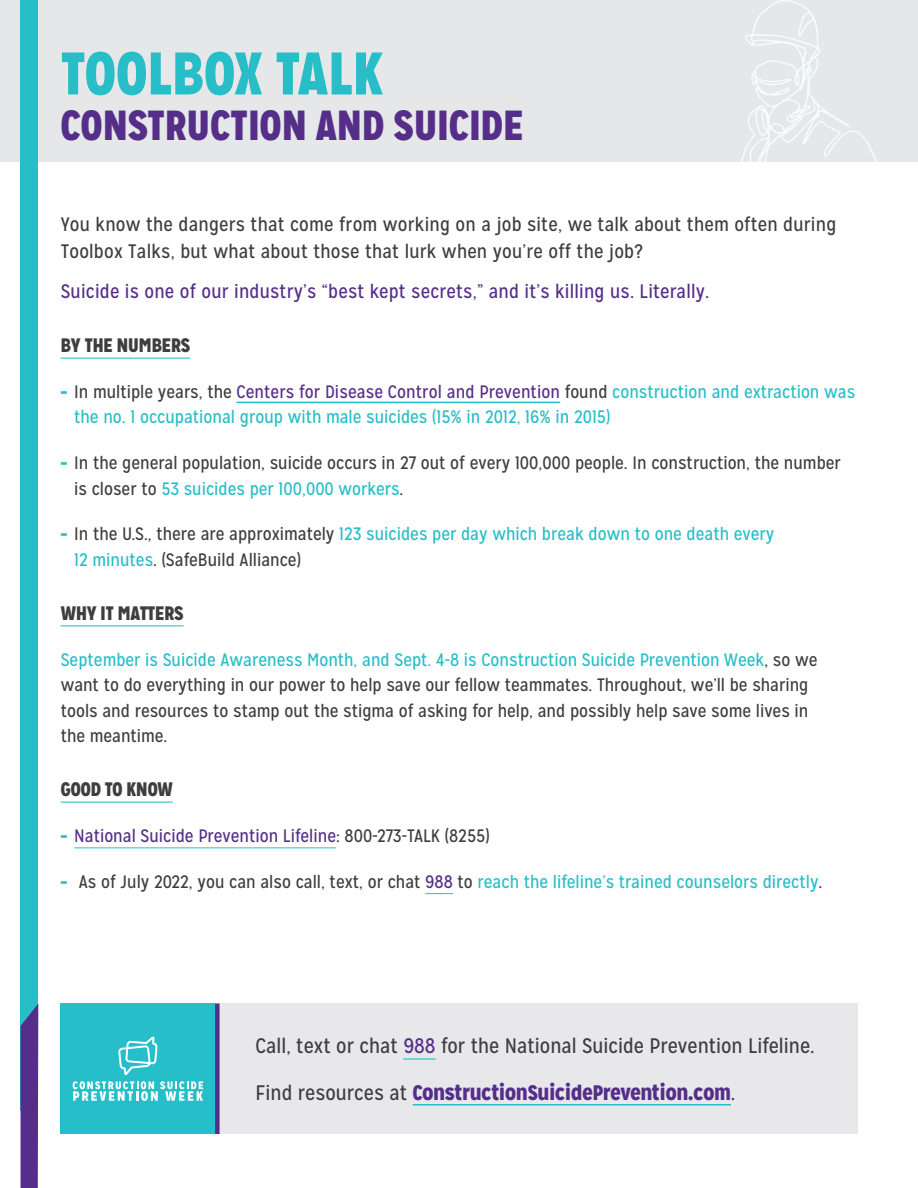
<style>
.page{position:relative;width:918px;height:1188px;background:#fff}
.page>*{position:absolute;margin:0;border:0;box-sizing:border-box;transform-origin:0 0}
.t1{font:900 60px "Mission Gothic";letter-spacing:.01em;color:#28bec7}
.Topic_Header{font:900 42px "Mission Gothic";letter-spacing:.01em;color:#552e89}
.t2{font:21px "Mission Gothic";color:#3e3e3f}
.t3{font:900 21px "Mission Gothic";letter-spacing:.005em;color:#552e89}
.Intro_Text{font:19.5px/27px "Mission Gothic";letter-spacing:.01em;color:#3e3e3f}
.Intro_Text-2{font:19.5px "Mission Gothic";letter-spacing:.01em;color:#552e89}
.Body_Header{font:900 19.5px "Mission Gothic";color:#3e3e3f}
.Body{font:18px/25.5px "Mission Gothic";color:#3e3e3f}
.t4{font:18px/25.5px "Mission Gothic";color:#28bec7}
.t5{font:18px "Mission Gothic";color:#552e89}
.s1{font-weight:900}
.s2{color:#3e3e3f}
.s3{color:#552e89}
.s4{font-weight:900;color:#28bec7}
.s5{color:#28bec7}
.s6{font-weight:400;color:#3e3e3f}
</style>
<div class="page">
<div style="left:0;top:0;width:918px;height:162px;background:#e6e7e9"></div>
<svg style="left:741px;top:0;width:136px;height:162px"></svg>
<div style="left:21px;top:0;width:17px;height:1110px;background:#28bec7"></div>
<svg style="left:21px;top:1004px;width:17px;height:184px;background:#52368c"></svg>
<div style="left:61px;top:1004px;width:154px;height:130px;background:#26bfc9"></div>
<div style="left:215px;top:1004px;width:642px;height:130px;background:#e8e8eb"></div>
<hr style="left:403px;top:1058px;width:33px;height:2px;background:#28bec7">
<hr style="left:413px;top:1104px;width:318px;height:2px;background:#28bec7">
<div style="left:215px;top:1004px;width:5px;height:130px;background:#572e8a"></div>
<svg style="left:73px;top:1081px;width:130px;height:20px"></svg>
<svg style="left:118px;top:1036px;width:40px;height:39px"></svg>
<hr style="left:61px;top:358px;width:129px;height:1px;background:#28bec7">
<hr style="left:237px;top:402px;width:323px;height:1px;background:#28bec7">
<hr style="left:61px;top:625px;width:123px;height:1px;background:#28bec7">
<hr style="left:61px;top:802px;width:112px;height:1px;background:#28bec7">
<hr style="left:74px;top:847px;width:262px;height:1px;background:#28bec7">
<svg style="left:425px;top:893px;width:28px;height:1px"></svg>
<h1 class="t1" style="left:61px;top:34px;width:324px">TOOLBOX TALK</h1>
<p class="Topic_Header" style="left:61px;top:97px;width:464px">CONSTRUCTION AND SUICIDE</p>
<p class="Intro_Text" style="left:61px;top:211px;width:777px">You know the dangers that come from working on a job site, we talk about them often during<br>Toolbox Talks, but what about those that lurk when you’re off the job?</p>
<p class="Intro_Text-2" style="left:61px;top:280px;width:650px">Suicide is one of our industry’s “best kept secrets,” and it’s killing us. Literally.</p>
<p class="Body_Header" style="left:61px;top:333px;width:131px">BY THE NUMBERS</p>
<p class="t4" style="left:74px;top:379px;width:783px;text-indent:-14px"><span class="s1">–</span> <span class="s2">In multiple years, the</span> <span class="s3">Centers for Disease Control and Prevention</span> <span class="s2">found</span> construction and extraction was the no. 1 occupational group with male suicides (15% in 2012, 16% in 2015)</p>
<p class="Body" style="left:74px;top:450px;width:768px;text-indent:-14px"><span class="s4">–</span> In the general population, suicide occurs in 27 out of every 100,000 people. In construction, the number is closer to <span class="s5">53 suicides per 100,000 workers</span>.</p>
<p class="t4" style="left:74px;top:522px;width:702px;text-indent:-14px"><span class="s1">–</span> <span class="s2">In the U.S., there are approximately</span> 123 suicides per day which break down to one death every<br>12 minutes<span class="s2">. (SafeBuild Alliance)</span></p>
<p class="Body_Header" style="left:61px;top:600px;width:124px">WHY IT MATTERS</p>
<p class="Body" style="left:61px;top:647px;width:758px"><span class="s5">September is Suicide Awareness Month, and Sept. 4-8 is Construction Suicide Prevention Week</span>, so we want to do everything in our power to help save our fellow teammates. Throughout, we’ll be sharing tools and resources to stamp out the stigma of asking for help, and possibly help save some lives in the meantime.</p>
<p class="Body_Header" style="left:61px;top:777px;width:114px">GOOD TO KNOW</p>
<p class="t5" style="left:61px;top:825px;width:431px"><span class="s4">–</span> National Suicide Prevention Lifeline<span class="s2">: 800-273-TALK (8255)</span></p>
<p class="t4" style="left:61px;top:869px;width:763px"><span class="s1">–</span> <span class="s2">As of July 2022, you can also call, text, or chat</span> <span class="s3">988</span> <span class="s2">to</span> reach the lifeline’s trained counselors directly<span class="s2">.</span></p>
<p class="t2" style="left:256px;top:1033px;width:561px">Call, text or chat <span class="s3">988</span> for the National Suicide Prevention Lifeline.</p>
<p class="t3" style="left:256px;top:1079px;width:481px"><span class="s6">Find resources at</span> ConstructionSuicidePrevention.com<span class="s6">.</span></p>
</div>
